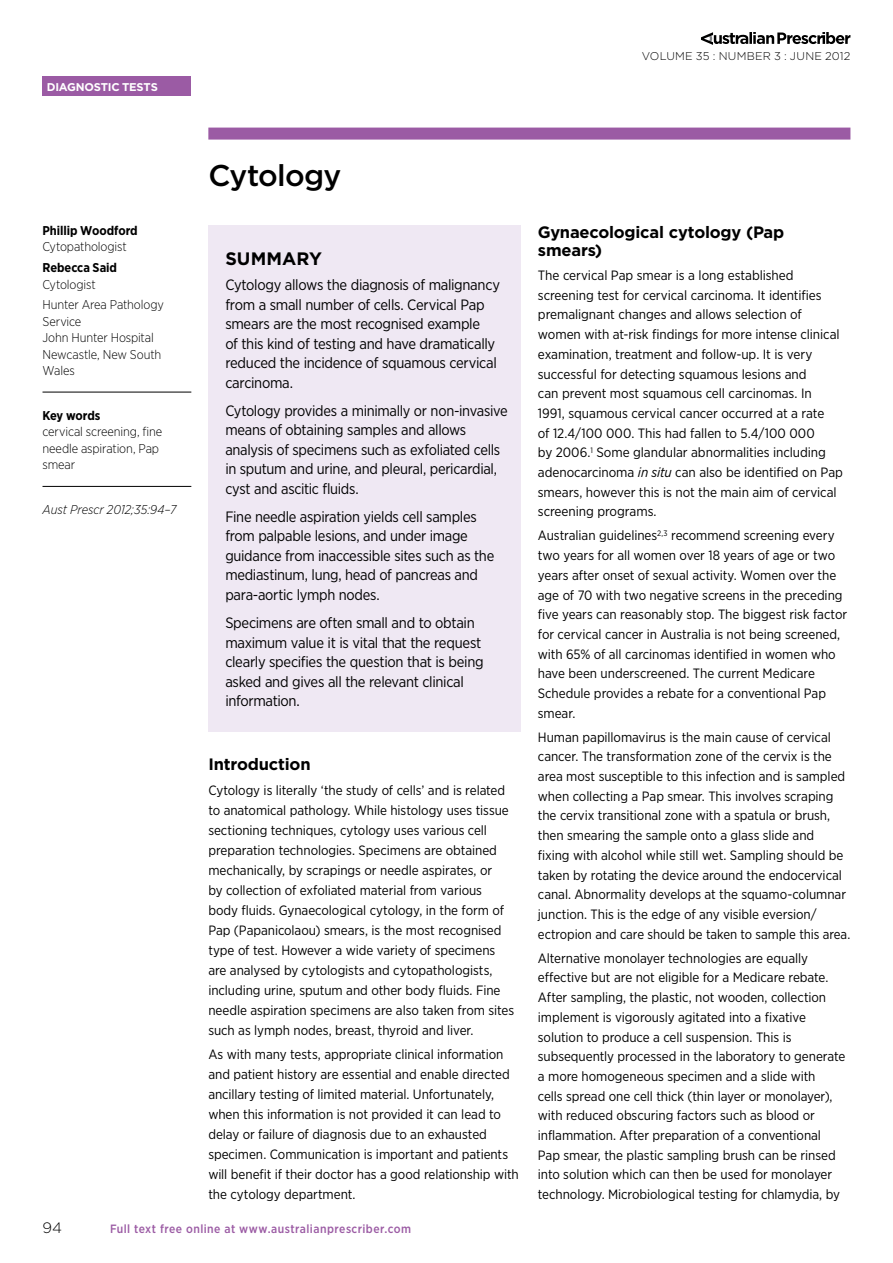
<style>
.page{position:relative;width:893px;height:1263px;background:#fff}
.page>*{position:absolute;margin:0;border:0;box-sizing:border-box;transform-origin:0 0}
.t1{font:500 30px "Gotham";letter-spacing:-.025em;color:#000}
.t2{font:700 18px "Gotham";letter-spacing:.005em;color:#000}
.t3{font:700 16.5px/18.1px "Gotham";letter-spacing:-.01em;color:#000}
.t4{font:15px/19.5px "Gotham Narrow";letter-spacing:-.02em;color:#000}
.t5{font:300 15px "Gotham";color:#000}
.t6{font:13.5px/19.6px "Gotham Narrow";letter-spacing:-.005em;color:#000}
.t7{font:300 12.75px/16.5px "Gotham Narrow";letter-spacing:-.01em;color:#000}
.t8{font:700 12.75px "Gotham Narrow";letter-spacing:-.005em;color:#000}
.t9{font:italic 300 12.75px "Gotham Narrow";color:#000}
.t10{font:500 12px "Gotham Narrow";letter-spacing:.035em;color:#9b5ba4}
.t11{font:300 11.25px "Gotham";letter-spacing:.02em;color:#000}
.t12{font:700 11.25px "Gotham";color:#fff}
.s1{font-style:italic}
</style>
<div class="page">
<svg style="left:701px;top:32px;width:149px;height:13px"></svg>
<div style="left:208px;top:128px;width:642px;height:12px;background:#9b5ba4"></div>
<div style="left:43px;top:77px;width:148px;height:19px;background:#9b5ba4"></div>
<div style="left:208px;top:225px;width:313px;height:506px;background:#efe8f3"></div>
<hr style="left:43px;top:392px;width:148px;height:1px;background:#000">
<hr style="left:43px;top:486px;width:148px;height:1px;background:#000">
<p class="t12" style="left:47px;top:79px;width:37px">DIAGNOSTI</p>
<p class="t12" style="left:111px;top:79px;width:19px">C TESTS</p>
<p class="t11" style="left:642px;top:48px;width:164px">VOLUME 35 : NUMBER 3 : JUNE</p>
<p class="t11" style="left:825px;top:48px;width:27px">2012</p>
<p class="t8" style="left:43px;top:222px;width:97px">Phillip Woodford</p>
<p class="t7" style="left:43px;top:238px;width:86px">Cytopathologist</p>
<p class="t8" style="left:43px;top:259px;width:76px">Rebecca Said</p>
<p class="t7" style="left:43px;top:273px;width:123px;line-height:20.7px">Cytologist<br>Hunter Area Pathology</p>
<p class="t7" style="left:43px;top:313px;width:120px">Service<br>John Hunter Hospital<br>Newcastle, New South<br>Wales</p>
<p class="t8" style="left:43px;top:407px;width:59px">Key words</p>
<p class="t7" style="left:43px;top:423px;width:121px">cervical screening, fine needle aspiration, Pap smear</p>
<p class="t9" style="left:43px;top:502px;width:136px">Aust Prescr 2012;35:94–7</p>
<h1 class="t1" style="left:208px;top:155px;width:134px">Cytology</h1>
<h2 class="t2" style="left:225px;top:246px;width:98px">SUMMARY</h2>
<p class="t4" style="left:225px;top:275px;width:276px">Cytology allows the diagnosis of malignancy from a small number of cells. Cervical Pap smears are the most recognised example<br>of this kind of testing and have dramatically reduced the incidence of squamous cervical carcinoma.</p>
<p class="t4" style="left:225px;top:401px;width:284px">Cytology provides a minimally or non-invasive means of obtaining samples and allows analysis of specimens such as exfoliated cells in sputum and urine, and pleural, pericardial, cyst and ascitic fluids.</p>
<p class="t4" style="left:225px;top:507px;width:270px">Fine needle aspiration yields cell samples from palpable lesions, and under image guidance from inaccessible sites such as the mediastinum, lung, head of pancreas and para-aortic lymph nodes.</p>
<p class="t4" style="left:225px;top:613px;width:260px">Specimens are often small and to obtain maximum value it is vital that the request clearly specifies the question that is being asked and gives all the relevant clinical information.</p>
<p class="t3" style="left:208px;top:755px;width:104px">I ntroduction</p>
<p class="t6" style="left:208px;top:779px;width:307px">Cytology is literally ‘the study of cells’ and is related to anatomical pathology. While histology uses tissue sectioning techniques, cytology uses various cell preparation technologies. Specimens are obtained mechanically, by scrapings or needle aspirates, or<br>by collection of exfoliated material from various body fluids. Gynaecological cytology, in the form of Pap (Papanicolaou) smears, is the most recognised type of test. However a wide variety of specimens are analysed by cytologists and cytopathologists, including urine, sputum and other body fluids. Fine needle aspiration specimens are also taken from sites such as lymph nodes, breast, thyroid and liver.</p>
<p class="t6" style="left:208px;top:1044px;width:312px">As with many tests, appropriate clinical information and patient history are essential and enable directed ancillary testing of limited material. Unfortunately, when this information is not provided it can lead to delay or failure of diagnosis due to an exhausted specimen. Communication is important and patients will benefit if their doctor has a good relationship with the cytology department.</p>
<p class="t5" style="left:43px;top:1218px;width:21px">94</p>
<p class="t10" style="left:110px;top:1221px;width:302px">Full text free online at www.australianprescriber.com</p>
<p class="t3" style="left:538px;top:223px;width:248px">Gynaecological cytology (Pap smears)</p>
<p class="t6" style="left:538px;top:265px;width:306px">The cervical Pap smear is a long established screening test for cervical carcinoma. It identifies premalignant changes and allows selection of women with at-risk findings for more intense clinical examination, treatment and follow-up. It is very successful for detecting squamous lesions and<br>can prevent most squamous cell carcinomas. In<br>1991, squamous cervical cancer occurred at a rate<br>of 12.4/100 000. This had fallen to 5.4/100 000<br>by 2006.<sup>1</sup> Some glandular abnormalities including adenocarcinoma <span class="s1">in situ</span> can also be identified on Pap smears, however this is not the main aim of cervical screening programs.</p>
<p class="t6" style="left:538px;top:526px;width:311px">Australian guidelines<sup>2,3</sup> recommend screening every two years for all women over 18 years of age or two years after onset of sexual activity. Women over the age of 70 with two negative screens in the preceding five years can reasonably stop. The biggest risk factor for cervical cancer in Australia is not being screened, with 65% of all carcinomas identified in women who have been underscreened. The current Medicare Schedule provides a rebate for a conventional Pap smear.</p>
<p class="t6" style="left:538px;top:727px;width:314px">Human papillomavirus is the main cause of cervical cancer. The transformation zone of the cervix is the area most susceptible to this infection and is sampled when collecting a Pap smear. This involves scraping the cervix transitional zone with a spatula or brush, then smearing the sample onto a glass slide and<br>fixing with alcohol while still wet. Sampling should be taken by rotating the device around the endocervical canal. Abnormality develops at the squamo-columnar junction. This is the edge of any visible eversion/ ectropion and care should be taken to sample this area.</p>
<p class="t6" style="left:538px;top:948px;width:309px">Alternative monolayer technologies are equally effective but are not eligible for a Medicare rebate.<br>After sampling, the plastic, not wooden, collection implement is vigorously agitated into a fixative solution to produce a cell suspension. This is subsequently processed in the laboratory to generate a more homogeneous specimen and a slide with<br>cells spread one cell thick (thin layer or monolayer), with reduced obscuring factors such as blood or inflammation. After preparation of a conventional Pap smear, the plastic sampling brush can be rinsed into solution which can then be used for monolayer technology. Microbiological testing for chlamydia, by</p>
</div>
